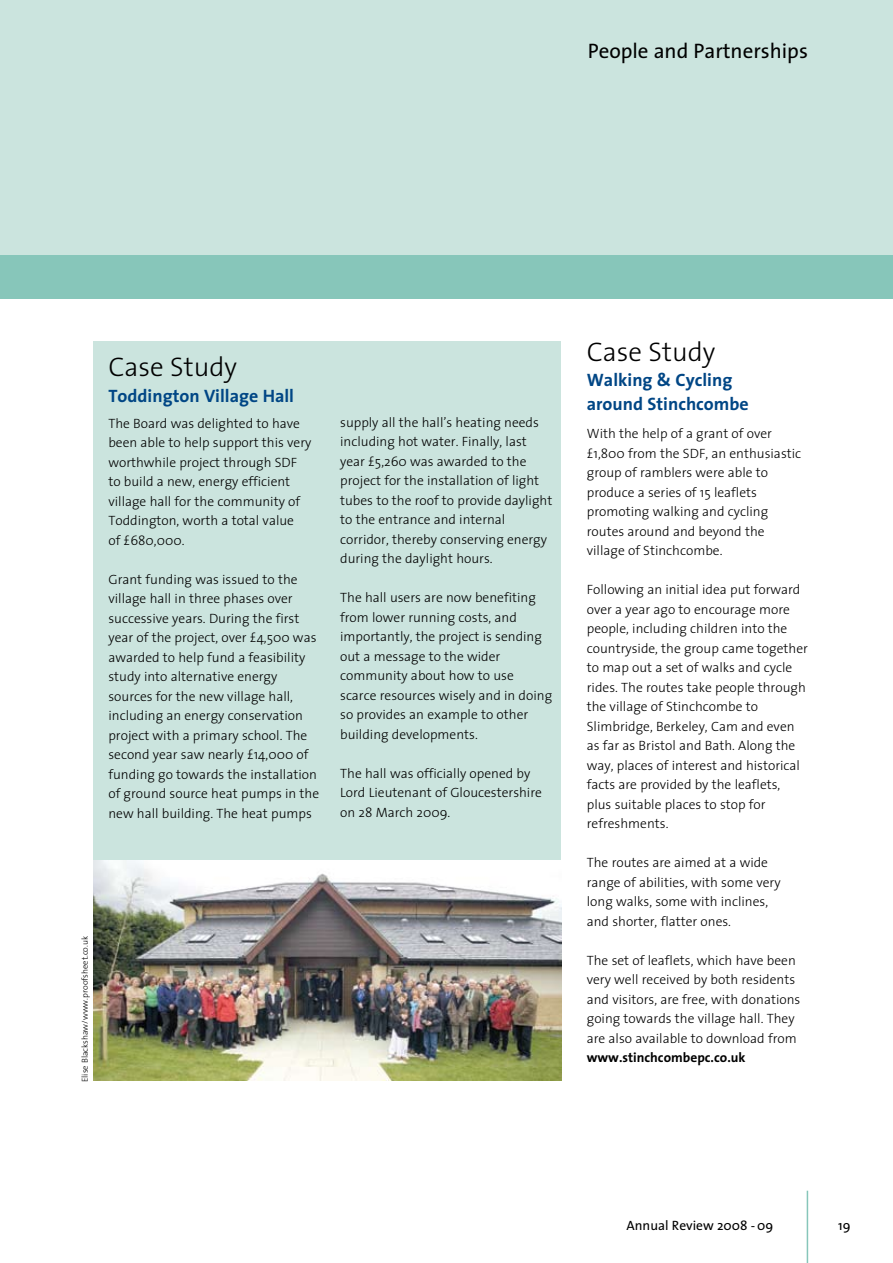
<style>
.page{position:relative;width:893px;height:1263px;background:#fff}
.page>*{position:absolute;margin:0;border:0;box-sizing:border-box;transform-origin:0 0}
.t1{font:300 27px "The Sans";color:#000}
.t2{font:21px "The Sans";color:#000}
.t3{font:700 18px/24px "The Sans";color:#004685}
.t4{font:300 13.5px/19.5px "The Sans";color:#000}
.t5{font:700 13.5px "The Sans";color:#000}
.t6{font:13.5px "The Sans";color:#000}
.t7{font:300 8.7px "The Sans";color:#000}
</style>
<div class="page">
<div style="left:94px;top:341px;width:467px;height:731px;background:#cbe4de"></div>
<hr style="left:807px;top:1191px;width:1px;height:72px;background:#87c6ba">
<div style="left:0;top:0;width:893px;height:298px;background:#cbe4de"></div>
<div style="left:0;top:255px;width:893px;height:43px;background:#87c6ba"></div>
<img style="left:94px;top:860px;width:467px;height:221px">
<h2 class="t2" style="left:588px;top:33px;width:222px">People and Partnerships</h2>
<h1 class="t1" style="left:108px;top:345px;width:130px">Case Study</h1>
<h3 class="t3" style="left:108px;top:383px;width:187px">Toddington Village Hall</h3>
<p class="t4" style="left:108px;top:413px;width:204px">The Board was delighted to have been able to help support this very worthwhile project through SDF to build a new, energy efficient village hall for the community of<br>Toddington, worth a total value<br>of £680,000.</p>
<p class="t4" style="left:108px;top:569px;width:212px">Grant funding was issued to the village hall in three phases over successive years. During the first year of the project, over £4,500 was awarded to help fund a feasibility study into alternative energy sources for the new village hall, including an energy conservation project with a primary school. The second year saw nearly £14,000 of funding go towards the installation of ground source heat pumps in the new hall building. The heat pumps</p>
<p class="t4" style="left:340px;top:412px;width:214px">supply all the hall’s heating needs including hot water. Finally, last year £5,260 was awarded to the project for the installation of light tubes to the roof to provide daylight to the entrance and internal corridor, thereby conserving energy during the daylight hours.</p>
<p class="t4" style="left:340px;top:587px;width:214px">The hall users are now benefiting from lower running costs, and importantly, the project is sending out a message to the wider community about how to use scarce resources wisely and in doing so provides an example to other building developments.</p>
<p class="t4" style="left:340px;top:763px;width:203px">The hall was officially opened by<br>Lord Lieutenant of Gloucestershire on 28 March 2009.</p>
<p class="t7" style="left:78px;top:1082px;width:148px;rotate:-90deg">Elise Blackshaw/www.proofsheet.co.uk</p>
<h1 class="t1" style="left:587px;top:329px;width:130px">Case Study</h1>
<h3 class="t3" style="left:587px;top:368px;width:163px">Walking &amp; Cycling around Stinchcombe</h3>
<p class="t4" style="left:587px;top:423px;width:216px">With the help of a grant of over £1,800 from the SDF, an enthusiastic group of ramblers were able to produce a series of 15 leaflets promoting walking and cycling routes around and beyond the village of Stinchcombe.</p>
<p class="t4" style="left:587px;top:579px;width:223px">Following an initial idea put forward over a year ago to encourage more people, including children into the countryside, the group came together to map out a set of walks and cycle rides. The routes take people through the village of Stinchcombe to Slimbridge, Berkeley, Cam and even as far as Bristol and Bath. Along the way, places of interest and historical facts are provided by the leaflets, plus suitable places to stop for refreshments.</p>
<p class="t4" style="left:587px;top:852px;width:195px">The routes are aimed at a wide range of abilities, with some very long walks, some with inclines, and shorter, flatter ones.</p>
<p class="t4" style="left:587px;top:950px;width:215px">The set of leaflets, which have been very well received by both residents and visitors, are free, with donations going towards the village hall. They are also available to download from</p>
<p class="t5" style="left:587px;top:1046px;width:160px">www.stinchcombepc.co.uk</p>
<p class="t6" style="left:626px;top:1214px;width:148px">Annual Review 2008 -09</p>
<p class="t6" style="left:838px;top:1214px;width:14px">19</p>
</div>
